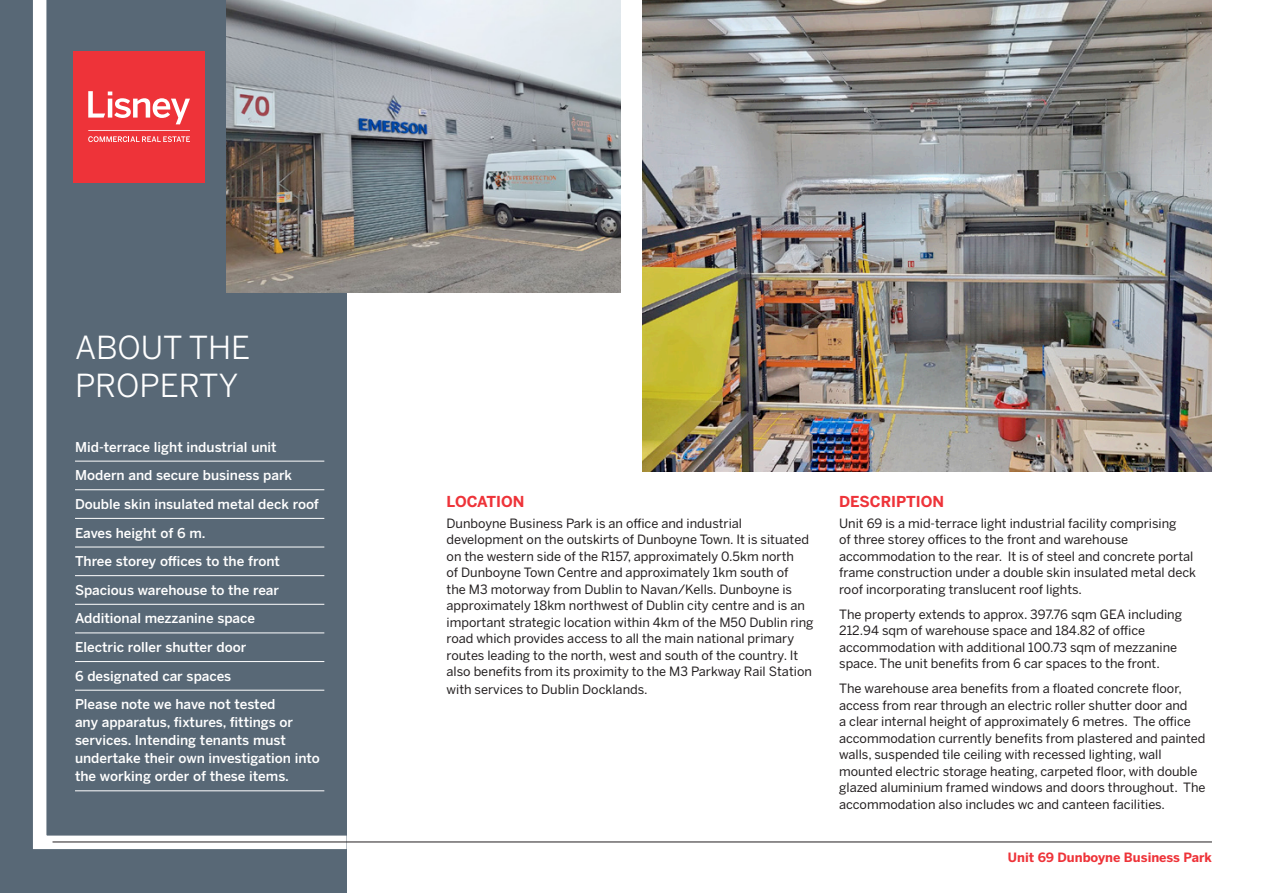
<style>
.page{position:relative;width:1263px;height:893px;background:#fff}
.page>*{position:absolute;margin:0;border:0;box-sizing:border-box;transform-origin:0 0}
.t1{font:31.5px/37.5px "Benton Sans";color:#fff}
.t2{font:700 15px "Benton Sans";color:#ee3339}
.t3{font:500 13.5px/28.7px "Benton Sans";color:#fff}
.t4{font:12.75px/16.5px "Benton Sans";color:#231f20}
.t5{font:700 12.75px "Benton Sans";color:#ee3339}
</style>
<div class="page">
<div style="left:0;top:0;width:347px;height:893px;background:#586876"></div>
<svg style="left:33px;top:0;width:327px;height:850px"></svg>
<img style="left:642px;top:0;width:570px;height:471px">
<img style="left:227px;top:0;width:394px;height:292px">
<div style="left:74px;top:51px;width:131px;height:131px;background:#ee3339"></div>
<svg style="left:88px;top:130px;width:102px;height:12px"></svg>
<svg style="left:88px;top:91px;width:102px;height:33px"></svg>
<hr style="left:75px;top:461px;width:249px;height:1px;background:#fff">
<hr style="left:75px;top:489px;width:249px;height:1px;background:#fff">
<hr style="left:75px;top:518px;width:249px;height:1px;background:#fff">
<hr style="left:75px;top:547px;width:249px;height:1px;background:#fff">
<hr style="left:75px;top:575px;width:249px;height:1px;background:#fff">
<hr style="left:75px;top:604px;width:249px;height:1px;background:#fff">
<hr style="left:75px;top:632px;width:249px;height:1px;background:#fff">
<hr style="left:75px;top:661px;width:249px;height:1px;background:#fff">
<hr style="left:75px;top:690px;width:249px;height:1px;background:#fff">
<hr style="left:75px;top:790px;width:249px;height:1px;background:#fff">
<hr style="left:53px;top:842px;width:1159px;height:1px;background:#231f20">
<h1 class="t1" style="left:75px;top:329px;width:177px">ABOUT THE<br>PROPERTY</h1>
<p class="t3" style="left:75px;top:432px;width:245px">Mid-terrace light industrial unit<br>Modern and secure business park<br>Double skin insulated metal deck roof<br>Eaves height of 6 m.<br>Three storey offices to the front<br>Spacious warehouse to the rear<br>Additional mezzanine space<br>Electric roller shutter door<br>6 designated car spaces<br>Please note we have not tested</p>
<p class="t3" style="left:75px;top:713px;width:246px;line-height:18px">any apparatus, fixtures, fittings or services. Intending tenants must undertake their own investigation into the working order of these items.</p>
<p class="t2" style="left:447px;top:492px;width:79px">LOCATION</p>
<p class="t4" style="left:447px;top:515px;width:369px">Dunboyne Business Park is an office and industrial development on the outskirts of Dunboyne Town. It is situated on the western side of the R157, approximately 0.5km north<br>of Dunboyne Town Centre and approximately 1km south of<br>the M3 motorway from Dublin to Navan/Kells. Dunboyne is approximately 18km northwest of Dublin city centre and is an important strategic location within 4km of the M50 Dublin ring road which provides access to all the main national primary routes leading to the north, west and south of the country. It also benefits from its proximity to the M3 Parkway Rail Station</p>
<p class="t4" style="left:447px;top:681px;width:203px">with services to Dublin Docklands.</p>
<p class="t2" style="left:839px;top:492px;width:106px">DESCRIPTION</p>
<p class="t4" style="left:839px;top:515px;width:358px">Unit 69 is a mid-terrace light industrial facility comprising<br>of three storey offices to the front and warehouse accommodation to the rear. It is of steel and concrete portal frame construction under a double skin insulated metal deck roof incorporating translucent roof lights.</p>
<p class="t4" style="left:839px;top:606px;width:344px">The property extends to approx. 397.76 sqm GEA including 212.94 sqm of warehouse space and 184.82 of office accommodation with additional 100.73 sqm of mezzanine space. The unit benefits from 6 car spaces to the front.</p>
<p class="t4" style="left:839px;top:680px;width:368px">The warehouse area benefits from a floated concrete floor, access from rear through an electric roller shutter door and<br>a clear internal height of approximately 6 metres. The office accommodation currently benefits from plastered and painted walls, suspended tile ceiling with recessed lighting, wall mounted electric storage heating, carpeted floor, with double glazed aluminium framed windows and doors throughout. The accommodation also includes wc and canteen facilities.</p>
<p class="t5" style="left:1008px;top:849px;width:205px">Unit 69 Dunboyne Business Park</p>
</div>
